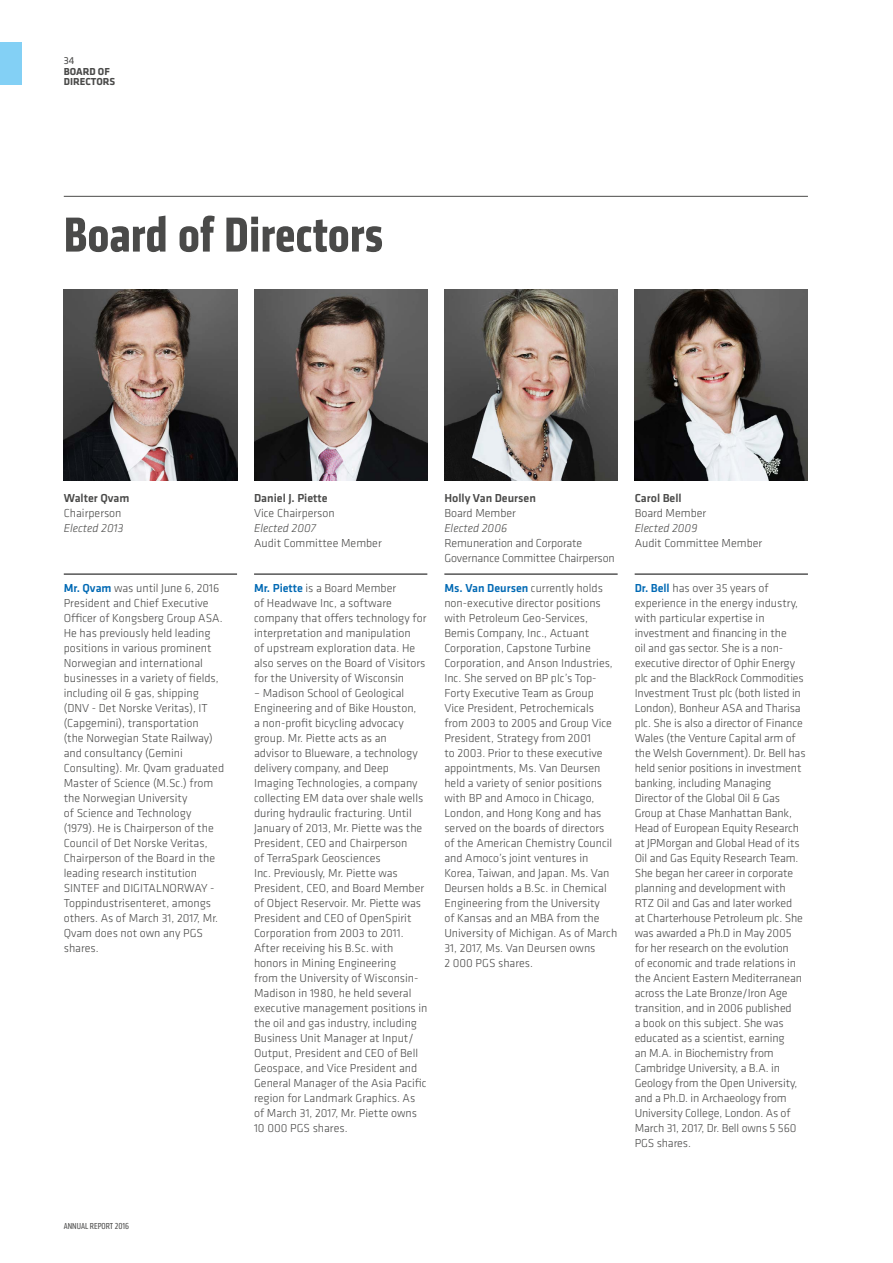
<style>
.page{position:relative;width:893px;height:1263px;background:#fff}
.page>*{position:absolute;margin:0;border:0;box-sizing:border-box;transform-origin:0 0}
.t1{font:700 condensed 51px "Klavika";letter-spacing:.01em;color:#4a4a49}
.t2{font:300 12px/15px "Klavika";color:#4a4a49}
.t3{font:500 12px "Klavika";color:#4a4a49}
.t4{font:italic 300 12px "Klavika";color:#4a4a49}
.t5{font:700 10.5px/10.5px "Klavika";color:#4a4a49}
.t6{font:10.5px "Klavika";color:#4a4a49}
.t7{font:condensed 9px "Klavika";color:#4a4a49}
.s1{font-weight:500;color:#0069b4}
</style>
<div class="page">
<hr style="left:64px;top:196px;width:744px;height:1px;background:#4a4a49">
<img style="left:254px;top:289px;width:173px;height:191px">
<img style="left:444px;top:289px;width:174px;height:191px">
<hr style="left:444px;top:574px;width:174px;height:1px;background:#000">
<hr style="left:254px;top:574px;width:173px;height:1px;background:#000">
<img style="left:635px;top:289px;width:173px;height:191px">
<img style="left:64px;top:289px;width:173px;height:191px">
<hr style="left:635px;top:574px;width:173px;height:1px;background:#000">
<hr style="left:64px;top:574px;width:173px;height:1px;background:#000">
<div style="left:0;top:43px;width:21px;height:42px;background:#83d0f5"></div>
<p class="t6" style="left:64px;top:55px;width:12px">34</p>
<p class="t5" style="left:64px;top:66px;width:53px">BOARD OF<br>DIRECTORS</p>
<h1 class="t1" style="left:64px;top:202px;width:321px">Board of Directors</h1>
<p class="t3" style="left:64px;top:492px;width:67px">Walter Qvam</p>
<p class="t2" style="left:64px;top:506px;width:59px">Chairperson</p>
<p class="t4" style="left:64px;top:522px;width:61px">Elected 2013</p>
<p class="t2" style="left:64px;top:581px;width:162px"><span class="s1">Mr. Qvam</span> was until June 6, 2016<br>President and Chief Executive<br>Officer of Kongsberg Group ASA.<br>He has previously held leading positions in various prominent<br>Norwegian and international businesses in a variety of fields, including oil &amp; gas, shipping (DNV - Det Norske Veritas), IT (Capgemini), transportation<br>(the Norwegian State Railway) and consultancy (Gemini<br>Consulting). Mr. Qvam graduated<br>Master of Science (M.Sc.) from the Norwegian University<br>of Science and Technology (1979). He is Chairperson of the<br>Council of Det Norske Veritas,<br>Chairperson of the Board in the leading research institution<br>SINTEF and DIGITALNORWAY -<br>Toppindustrisenteret, amongs others. As of March 31, 2017, Mr.<br>Qvam does not own any PGS shares.</p>
<p class="t7" style="left:64px;top:1221px;width:67px">ANNUAL REPORT 2016</p>
<p class="t3" style="left:254px;top:492px;width:75px">Daniel J. Piette</p>
<p class="t2" style="left:254px;top:506px;width:82px">Vice Chairperson</p>
<p class="t4" style="left:254px;top:522px;width:63px">Elected 2007</p>
<p class="t2" style="left:254px;top:536px;width:129px">Audit Committee Member</p>
<p class="t2" style="left:254px;top:581px;width:174px"><span class="s1">Mr. Piette</span> is a Board Member<br>of Headwave Inc, a software company that offers technology for interpretation and manipulation<br>of upstream exploration data. He also serves on the Board of Visitors for the University of Wisconsin</p>
<p class="t2" style="left:254px;top:686px;width:175px">– Madison School of Geological<br>Engineering and of Bike Houston,<br>a non-profit bicycling advocacy group. Mr. Piette acts as an<br>advisor to Blueware, a technology delivery company, and Deep<br>Imaging Technologies, a company collecting EM data over shale wells during hydraulic fracturing. Until<br>January of 2013, Mr. Piette was the<br>President, CEO and Chairperson<br>of TerraSpark Geosciences<br>Inc. Previously, Mr. Piette was<br>President, CEO, and Board Member of Object Reservoir. Mr. Piette was<br>President and CEO of OpenSpirit<br>Corporation from 2003 to 2011.<br>After receiving his B.Sc. with honors in Mining Engineering<br>from the University of Wisconsin-<br>Madison in 1980, he held several executive management positions in the oil and gas industry, including<br>Business Unit Manager at Input/<br>Output, President and CEO of Bell<br>Geospace, and Vice President and<br>General Manager of the Asia Pacific region for Landmark Graphics. As of March 31, 2017, Mr. Piette owns<br>10 000 PGS shares.</p>
<p class="t3" style="left:444px;top:492px;width:93px">Holly Van Deursen</p>
<p class="t2" style="left:444px;top:506px;width:73px">Board Member</p>
<p class="t4" style="left:444px;top:522px;width:64px">Elected 2006</p>
<p class="t2" style="left:444px;top:536px;width:172px">Remuneration and Corporate<br>Governance Committee Chairperson</p>
<p class="t2" style="left:444px;top:581px;width:174px"><span class="s1">Ms. Van Deursen</span> currently holds non-executive director positions with Petroleum Geo-Services,<br>Bemis Company, Inc., Actuant<br>Corporation, Capstone Turbine<br>Corporation, and Anson Industries,<br>Inc. She served on BP plc’s Top-<br>Forty Executive Team as Group<br>Vice President, Petrochemicals from 2003 to 2005 and Group Vice<br>President, Strategy from 2001<br>to 2003. Prior to these executive appointments, Ms. Van Deursen held a variety of senior positions with BP and Amoco in Chicago,<br>London, and Hong Kong and has served on the boards of directors of the American Chemistry Council and Amoco’s joint ventures in<br>Korea, Taiwan, and Japan. Ms. Van<br>Deursen holds a B.Sc. in Chemical<br>Engineering from the University<br>of Kansas and an MBA from the<br>University of Michigan. As of March<br>31, 2017, Ms. Van Deursen owns<br>2 000 PGS shares.</p>
<p class="t3" style="left:635px;top:492px;width:48px">Carol Bell</p>
<p class="t2" style="left:635px;top:506px;width:73px">Board Member</p>
<p class="t4" style="left:635px;top:522px;width:64px">Elected 2009</p>
<p class="t2" style="left:635px;top:536px;width:129px">Audit Committee Member</p>
<p class="t2" style="left:635px;top:581px;width:172px"><span class="s1">Dr. Bell</span> has over 35 years of experience in the energy industry, with particular expertise in investment and financing in the<br>oil and gas sector. She is a non&shy;executive director of Ophir Energy plc and the BlackRock Commodities<br>Investment Trust plc (both listed in<br>London), Bonheur ASA and Tharisa plc. She is also a director of Finance<br>Wales (the Venture Capital arm of the Welsh Government). Dr. Bell has held senior positions in investment banking, including Managing<br>Director of the Global Oil &amp; Gas<br>Group at Chase Manhattan Bank,<br>Head of European Equity Research at JPMorgan and Global Head of its<br>Oil and Gas Equity Research Team.<br>She began her career in corporate planning and development with<br>RTZ Oil and Gas and later worked<br>at Charterhouse Petroleum plc. She was awarded a Ph.D in May 2005 for her research on the evolution<br>of economic and trade relations in the Ancient Eastern Mediterranean across the Late Bronze/Iron Age transition, and in 2006 published<br>a book on this subject. She was educated as a scientist, earning<br>an M.A. in Biochemistry from<br>Cambridge University, a B.A. in<br>Geology from the Open University, and a Ph.D. in Archaeology from<br>University College, London. As of<br>March 31, 2017, Dr. Bell owns 5 560<br>PGS shares.</p>
</div>
